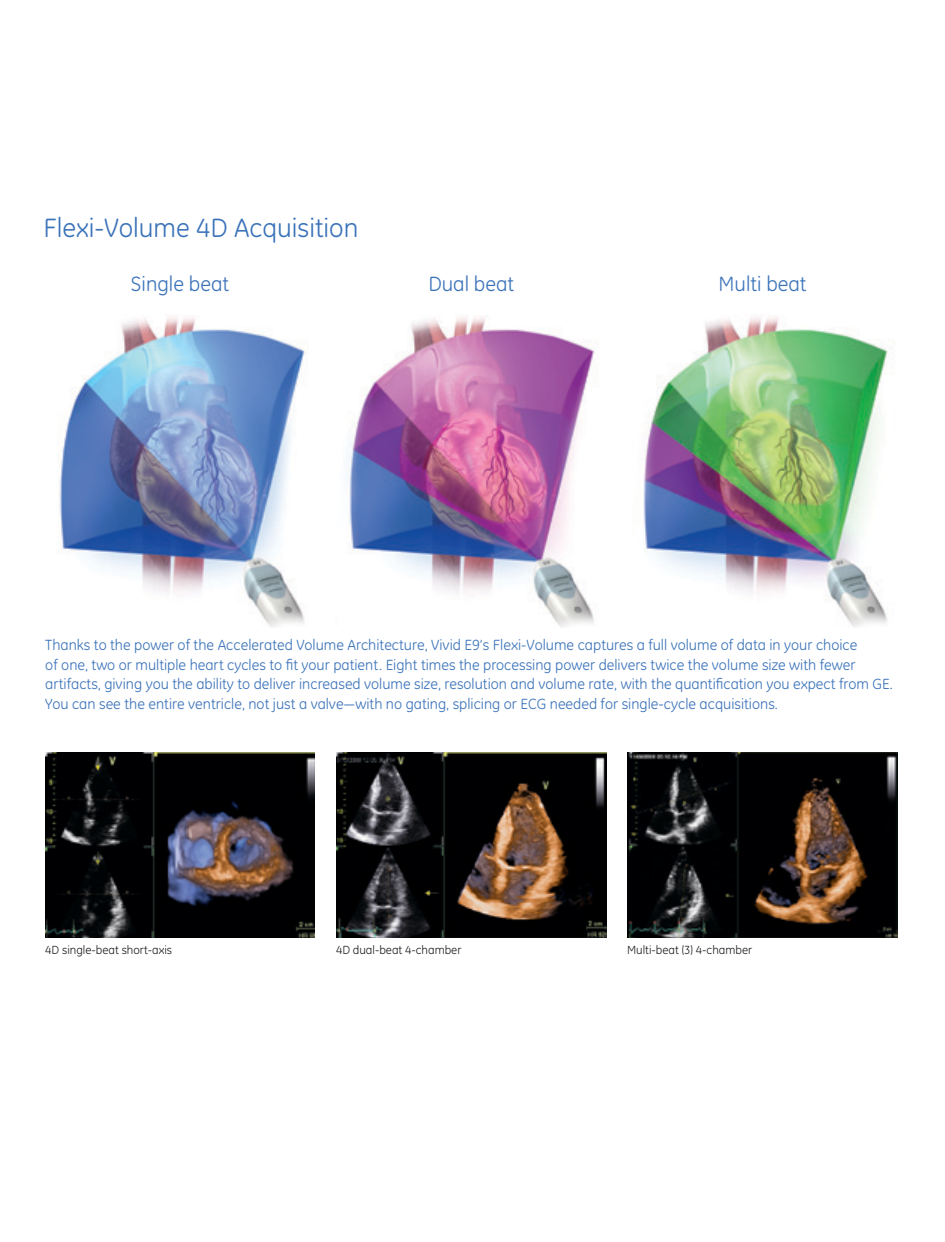
<style>
.page{position:relative;width:945px;height:1242px;background:#fff}
.page>*{position:absolute;margin:0;border:0;box-sizing:border-box;transform-origin:0 0}
.t1{font:27px "GE Inspira";color:#3b73b9}
.t2{font:21px "GE Inspira";color:#3b73b9}
.t3{font:15px/19.5px "GE Inspira";color:#3b73b9}
.t4{font:12px "GE Inspira";color:#231f20}
</style>
<div class="page">
<img style="left:45px;top:752px;width:270px;height:186px">
<img style="left:336px;top:752px;width:270px;height:186px">
<img style="left:628px;top:752px;width:269px;height:186px">
<img style="left:59px;top:316px;width:246px;height:312px">
<img style="left:347px;top:317px;width:248px;height:311px">
<img style="left:643px;top:317px;width:245px;height:311px">
<h1 class="t1" style="left:43px;top:212px;width:317px">Flexi-Volume 4D Acquisition</h1>
<h2 class="t2" style="left:131px;top:271px;width:100px">Single beat</h2>
<h2 class="t2" style="left:428px;top:271px;width:87px">Dual beat</h2>
<h2 class="t2" style="left:719px;top:271px;width:90px">Multi beat</h2>
<p class="t3" style="left:45px;top:635px;width:849px">Thanks to the power of the Accelerated Volume Architecture, Vivid E9’s Flexi-Volume captures a full volume of data in your choice<br>of one, two or multiple heart cycles to fit your patient. Eight times the processing power delivers twice the volume size with fewer artifacts, giving you the ability to deliver increased volume size, resolution and volume rate, with the quantification you expect from GE.<br>You can see the entire ventricle, not just a valve—with no gating, splicing or ECG needed for single-cycle acquisitions.</p>
<p class="t4" style="left:45px;top:943px;width:128px">4D single-beat short-axis</p>
<p class="t4" style="left:336px;top:943px;width:127px">4D dual-beat 4-chamber</p>
<p class="t4" style="left:627px;top:943px;width:127px">Multi-beat (3) 4-chamber</p>
</div>
